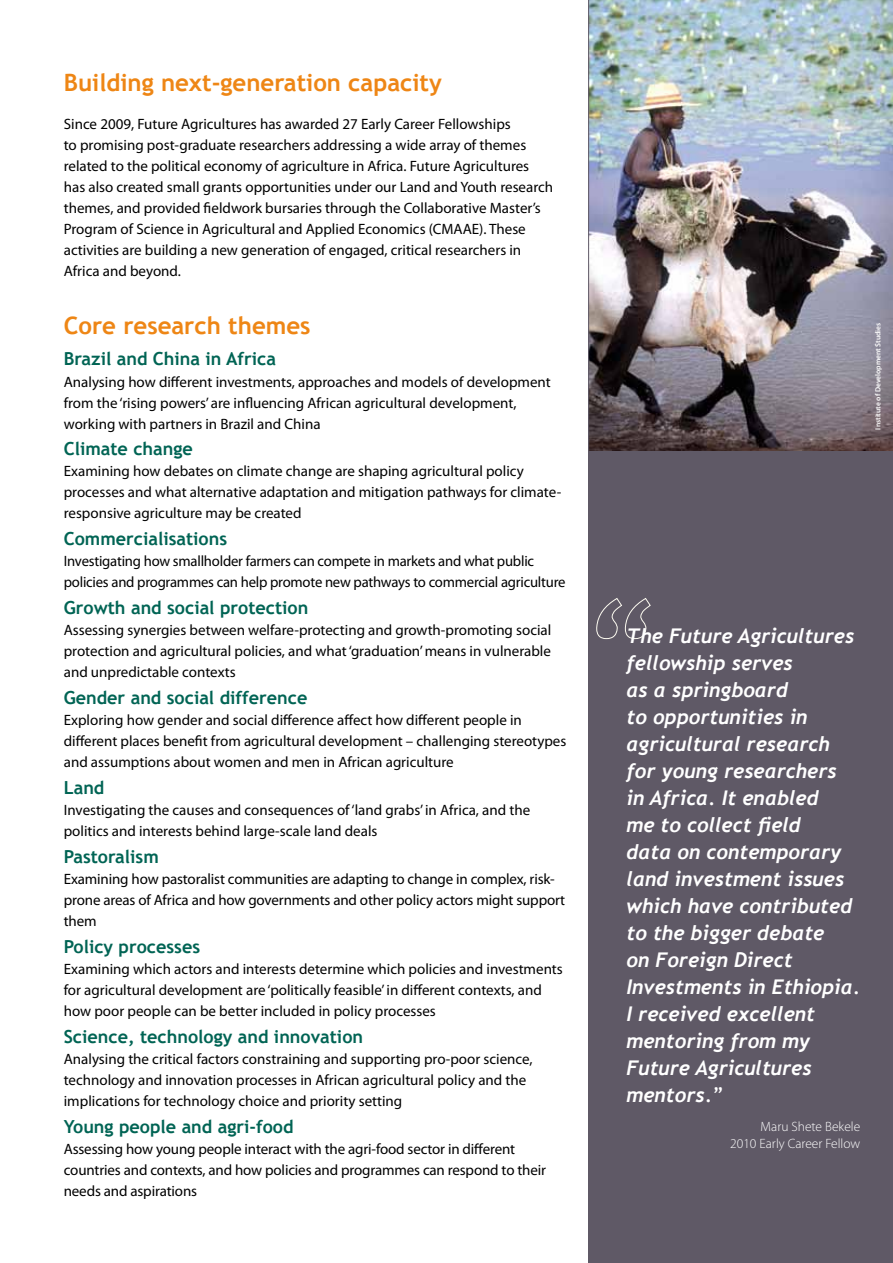
<style>
.page{position:relative;width:893px;height:1263px;background:#fff}
.page>*{position:absolute;margin:0;border:0;box-sizing:border-box;transform-origin:0 0}
.t1{font:700 24px "Trebuchet MS";color:#ee8615}
.t2{font:italic 700 20.25px/27px "Trebuchet";color:#fff}
.t3{font:700 18px "Trebuchet MS";color:#006454}
.t4{font:15px/21px "Myriad Pro";color:#000}
.t5{font:300 13.5px/16.2px "Myriad Pro";color:#fff;text-align:right}
.t6{font:600 7.5px "Myriad Pro";color:#fff}
</style>
<div class="page">
<div style="left:588px;top:0;width:305px;height:1263px;background:#5f5966"></div>
<img style="left:589px;top:0;width:304px;height:451px">
<svg style="left:596px;top:598px;width:55px;height:41px"></svg>
<h1 class="t1" style="left:64px;top:67px;width:380px">Building next-generation capacity</h1>
<p class="t4" style="left:64px;top:113px;width:491px">Since 2009, Future Agricultures has awarded 27 Early Career Fellowships<br>to promising post-graduate researchers addressing a wide array of themes related to the political economy of agriculture in Africa. Future Agricultures has also created small grants opportunities under our Land and Youth research themes, and provided fieldwork bursaries through the Collaborative Master’s Program of Science in Agricultural and Applied Economics (CMAAE). These activities are building a new generation of engaged, critical researchers in Africa and beyond.</p>
<h1 class="t1" style="left:64px;top:311px;width:248px">Core research themes</h1>
<p class="t3" style="left:64px;top:348px;width:214px">Brazil and China in Africa</p>
<p class="t4" style="left:64px;top:371px;width:489px">Analysing how different investments, approaches and models of development from the ‘rising powers’ are influencing African agricultural development, working with partners in Brazil and China</p>
<p class="t3" style="left:64px;top:438px;width:131px">Climate change</p>
<p class="t4" style="left:64px;top:461px;width:499px">Examining how debates on climate change are shaping agricultural policy processes and what alternative adaptation and mitigation pathways for climate&shy;responsive agriculture may be created</p>
<p class="t3" style="left:64px;top:528px;width:165px">Commercialisations</p>
<p class="t4" style="left:64px;top:551px;width:503px">Investigating how smallholder farmers can compete in markets and what public policies and programmes can help promote new pathways to commercial agriculture</p>
<p class="t3" style="left:64px;top:597px;width:246px">Growth and social protection</p>
<p class="t4" style="left:64px;top:620px;width:489px;text-align:justify">Assessing synergies between welfare-protecting and growth-promoting social protection and agricultural policies, and what ‘graduation’ means in vulnerable and unpredictable contexts</p>
<p class="t3" style="left:64px;top:686px;width:245px">Gender and social difference</p>
<p class="t4" style="left:64px;top:709px;width:504px">Exploring how gender and social difference affect how different people in different places benefit from agricultural development – challenging stereotypes and assumptions about women and men in African agriculture</p>
<p class="t3" style="left:64px;top:776px;width:42px">Land</p>
<p class="t4" style="left:64px;top:799px;width:468px">Investigating the causes and consequences of ‘land grabs’ in Africa, and the politics and interests behind large-scale land deals</p>
<p class="t3" style="left:64px;top:845px;width:97px">Pastoralism</p>
<p class="t4" style="left:64px;top:868px;width:503px">Examining how pastoralist communities are adapting to change in complex, risk&shy;prone areas of Africa and how governments and other policy actors might support them</p>
<p class="t3" style="left:64px;top:935px;width:138px">Policy processes</p>
<p class="t4" style="left:64px;top:958px;width:501px">Examining which actors and interests determine which policies and investments for agricultural development are ‘politically feasible’ in different contexts, and how poor people can be better included in policy processes</p>
<p class="t3" style="left:64px;top:1025px;width:301px">Science, technology and innovation</p>
<p class="t4" style="left:64px;top:1048px;width:470px">Analysing the critical factors constraining and supporting pro-poor science, technology and innovation processes in African agricultural policy and the implications for technology choice and priority setting</p>
<p class="t3" style="left:64px;top:1115px;width:231px">Young people and agri-food</p>
<p class="t4" style="left:64px;top:1138px;width:484px">Assessing how young people interact with the agri-food sector in different countries and contexts, and how policies and programmes can respond to their needs and aspirations</p>
<p class="t6" style="left:873px;top:429px;width:108px;rotate:-90deg">Institute of Development Studies</p>
<p class="t2" style="left:627px;top:623px;width:235px">The Future Agricultures fellowship serves<br>as a springboard<br>to opportunities in agricultural research for young researchers<br>in Africa. It enabled<br>me to collect field<br>data on contemporary land investment issues which have contributed to the bigger debate<br>on Foreign Direct<br>Investments in Ethiopia.<br>I received excellent mentoring from my<br>Future Agricultures mentors.”</p>
<p class="t5" style="left:730px;top:1119px;width:132px">Maru Shete Bekele<br>2010 Early Career Fellow</p>
</div>
